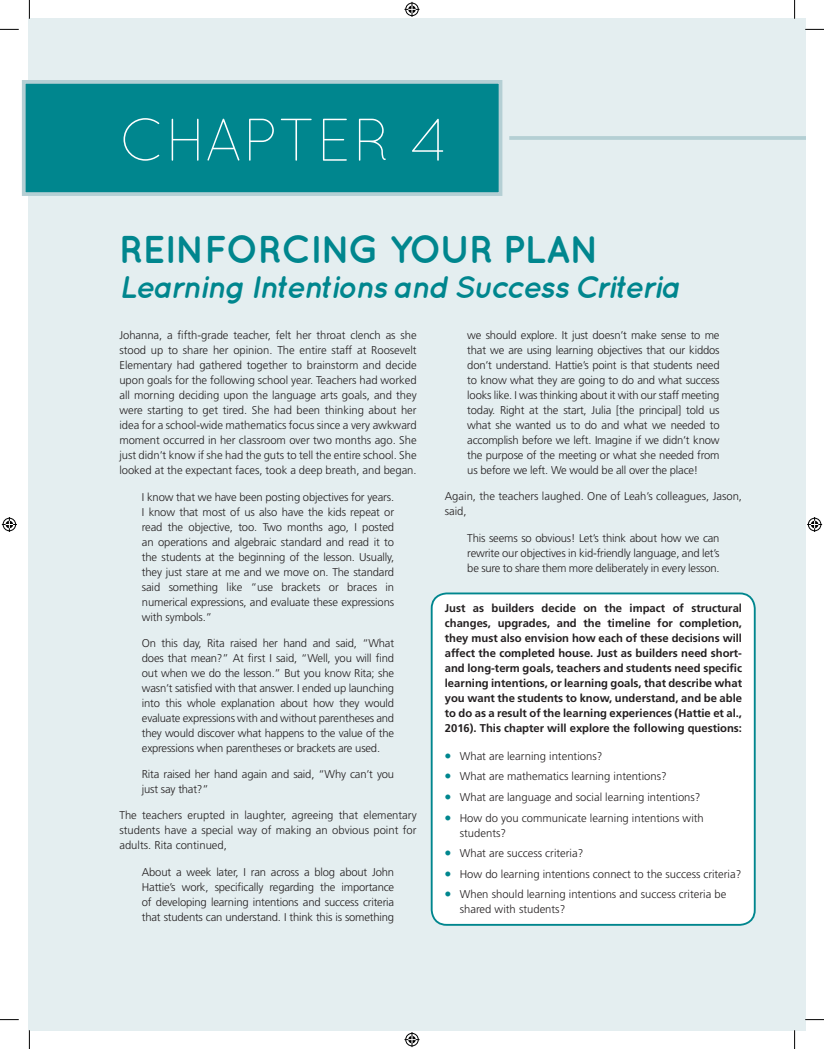
<style>
.page{position:relative;width:824px;height:1049px;background:#fff}
.page>*{position:absolute;margin:0;border:0;box-sizing:border-box;transform-origin:0 0}
.t1{font:300 60px "Quicksand";color:#fff}
.t2{font:700 38.75px "Quicksand";letter-spacing:-.025em;color:#00868e}
.t3{font:italic 700 31.25px "Quicksand";letter-spacing:-.06em;color:#00868e}
.t4{font:300 11.25px/15px "Frutiger";letter-spacing:-.005em;color:#231f20;text-align:justify}
.t5{font:700 11.25px/15px "Frutiger";color:#231f20;text-align:justify}
.s1{color:#00868e}
</style>
<div class="page">
<div style="left:28px;top:19px;width:777px;height:1011px;background:#e4eef0"></div>
<div style="left:22px;top:80px;width:480px;height:116px;background:#00868e;border:4px solid #b4cfd4"></div>
<hr style="left:509px;top:136px;width:296px;height:4px;background:#b4cfd4">
<div style="left:432px;top:593px;width:323px;height:332px;background:#fff;border-radius:15px"></div>
<div style="left:431px;top:592px;width:324px;height:334px;border:2px solid #00868e;border-radius:15px"></div>
<svg style="left:0;top:29px;width:19px;height:1px"></svg>
<svg style="left:805px;top:29px;width:19px;height:1px"></svg>
<svg style="left:0;top:1019px;width:19px;height:1px"></svg>
<svg style="left:805px;top:1019px;width:19px;height:1px"></svg>
<svg style="left:29px;top:0;width:1px;height:19px"></svg>
<svg style="left:29px;top:1030px;width:1px;height:19px"></svg>
<svg style="left:794px;top:0;width:1px;height:19px"></svg>
<svg style="left:794px;top:1030px;width:1px;height:19px"></svg>
<svg style="left:404px;top:2px;width:15px;height:15px"></svg>
<svg style="left:404px;top:1032px;width:15px;height:15px"></svg>
<svg style="left:2px;top:517px;width:15px;height:15px"></svg>
<svg style="left:807px;top:517px;width:15px;height:15px"></svg>
<h1 class="t1" style="left:119px;top:105px;width:331px">CHAPTER 4</h1>
<h2 class="t2" style="left:119px;top:226px;width:482px">REINFORCING YOUR PLAN</h2>
<h3 class="t3" style="left:119px;top:268px;width:563px">Learning Intentions and Success Criteria</h3>
<p class="t4" style="left:119px;top:328px;width:299px">Johanna, a fifth-grade teacher, felt her throat clench as she stood up to share her opinion. The entire staff at Roosevelt Elementary had gathered together to brainstorm and decide upon goals for the following school year. Teachers had worked all morning deciding upon the language arts goals, and they were starting to get tired. She had been thinking about her idea for a school-wide mathematics focus since a very awkward moment occurred in her classroom over two months ago. She just didn’t know if she had the guts to tell the entire school. She looked at the expectant faces, took a deep breath, and began.</p>
<p class="t4" style="left:142px;top:489px;width:254px">I know that we have been posting objectives for years.<br>I know that most of us also have the kids repeat or read the objective, too. Two months ago, I posted an operations and algebraic standard and read it to the students at the beginning of the lesson. Usually, they just stare at me and we move on. The standard said something like “use brackets or braces in numerical expressions, and evaluate these expressions with symbols.”</p>
<p class="t4" style="left:142px;top:635px;width:254px">On this day, Rita raised her hand and said, “What does that mean?” At first I said, “Well, you will find out when we do the lesson.” But you know Rita; she wasn’t satisfied with that answer. I ended up launching into this whole explanation about how they would evaluate expressions with and without parentheses and they would discover what happens to the value of the expressions when parentheses or brackets are used.</p>
<p class="t4" style="left:142px;top:767px;width:254px">Rita raised her hand again and said, “Why can’t you just say that?”</p>
<p class="t4" style="left:119px;top:808px;width:299px">The teachers erupted in laughter, agreeing that elementary students have a special way of making an obvious point for adults. Rita continued,</p>
<p class="t4" style="left:142px;top:864px;width:254px">About a week later, I ran across a blog about John Hattie’s work, specifically regarding the importance of developing learning intentions and success criteria that students can understand. I think this is something</p>
<p class="t4" style="left:467px;top:328px;width:254px">we should explore. It just doesn’t make sense to me that we are using learning objectives that our kiddos don’t understand. Hattie’s point is that students need to know what they are going to do and what success looks like. I was thinking about it with our staff meeting today. Right at the start, Julia [the principal] told us what she wanted us to do and what we needed to accomplish before we left. Imagine if we didn’t know the purpose of the meeting or what she needed from us before we left. We would be all over the place!</p>
<p class="t4" style="left:445px;top:489px;width:299px">Again, the teachers laughed. One of Leah’s colleagues, Jason, said,</p>
<p class="t4" style="left:467px;top:530px;width:254px">This seems so obvious! Let’s think about how we can rewrite our objectives in kid-friendly language, and let’s be sure to share them more deliberately in every lesson.</p>
<p class="t5" style="left:445px;top:601px;width:299px">Just as builders decide on the impact of structural changes, upgrades, and the timeline for completion, they must also envision how each of these decisions will affect the completed house. Just as builders need short&shy;and long-term goals, teachers and students need specific learning intentions, or learning goals, that describe what you want the students to know, understand, and be able to do as a result of the learning experiences (Hattie et al., 2016). This chapter will explore the following questions:</p>
<p class="t4" style="left:445px;top:748px;width:159px"><span class="s1">•</span> What are learning intentions?</p>
<p class="t4" style="left:445px;top:769px;width:223px"><span class="s1">•</span> What are mathematics learning intentions?</p>
<p class="t4" style="left:445px;top:790px;width:257px"><span class="s1">•</span> What are language and social learning intentions?</p>
<p class="t4" style="left:460px;top:810px;width:245px;text-indent:-15px"><span class="s1">•</span> How do you communicate learning intentions with students?</p>
<p class="t4" style="left:445px;top:846px;width:140px"><span class="s1">•</span> What are success criteria?</p>
<p class="t4" style="left:445px;top:866px;width:298px"><span class="s1">•</span> How do learning intentions connect to the success criteria?</p>
<p class="t4" style="left:460px;top:887px;width:268px;text-indent:-15px"><span class="s1">•</span> When should learning intentions and success criteria be shared with students?</p>
</div>
